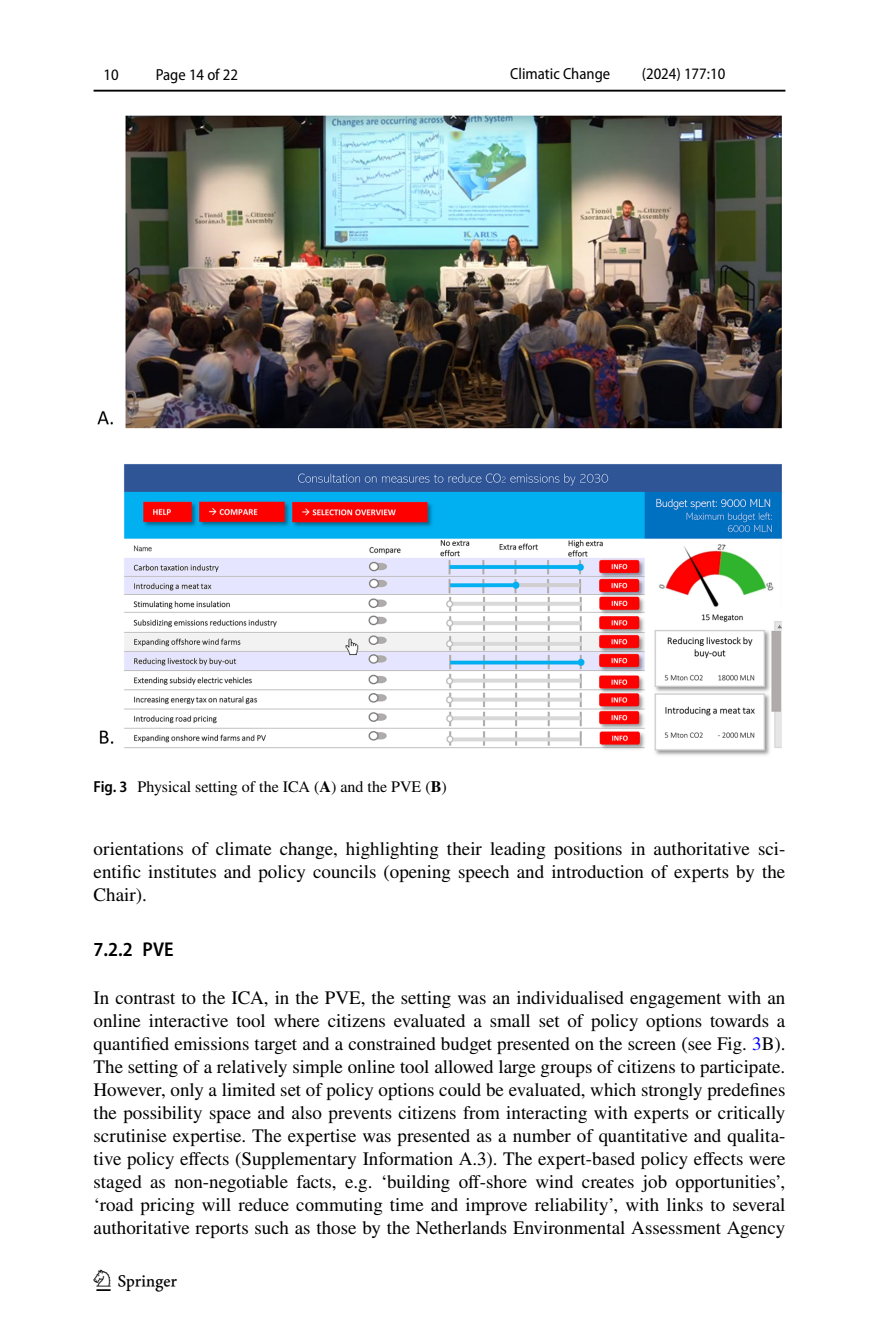
<style>
.page{position:relative;width:879px;height:1333px;background:#fff}
.page>*{position:absolute;margin:0;border:0;box-sizing:border-box;transform-origin:0 0}
.t1{font:30px "Springnew Regular 4";color:#000}
.t2{font:600 semi-condensed 20px "Myriad Pro";color:#000}
.t3{font:19px/23px "STIX";color:#000;text-align:justify}
.t4{font:16px "STIX";color:#000}
.t5{font:semi-condensed 16px "Myriad Pro";color:#000}
.s1{font-family:"Myriad Pro";font-weight:600;font-stretch:semi-condensed}
.s2{font-weight:700}
.s3{color:#00f}
</style>
<div class="page">
<hr style="left:94px;top:90px;width:691px;height:2px;background:#000">
<img style="left:97px;top:116px;width:685px;height:639px">
<p class="t5" style="left:103px;top:66px;width:17px">10</p>
<p class="t5" style="left:156px;top:66px;width:84px">Page 14 of 22</p>
<p class="t5" style="left:510px;top:65px;width:102px">Climatic Change</p>
<p class="t5" style="left:642px;top:65px;width:85px">(2024) 177:10</p>
<p class="t4" style="left:94px;top:776px;width:355px"><span class="s1">Fig. 3</span> Physical setting of the ICA (<span class="s2">A</span>) and the PVE (<span class="s2">B</span>)</p>
<p class="t3" style="left:94px;top:838px;width:693px">orientations of climate change, highlighting their leading positions in authoritative sci&shy;entific institutes and policy councils (opening speech and introduction of experts by the Chair).</p>
<p class="t2" style="left:94px;top:938px;width:81px">7.2.2 PVE</p>
<p class="t3" style="left:94px;top:986px;width:693px">In contrast to the ICA, in the PVE, the setting was an individualised engagement with an online interactive tool where citizens evaluated a small set of policy options towards a quantified emissions target and a constrained budget presented on the screen (see Fig. <span class="s3">3</span>B).<br>The setting of a relatively simple online tool allowed large groups of citizens to participate.<br>However, only a limited set of policy options could be evaluated, which strongly predefines the possibility space and also prevents citizens from interacting with experts or critically scrutinise expertise. The expertise was presented as a number of quantitative and qualita&shy;tive policy effects (Supplementary Information A.3). The expert-based policy effects were staged as non-negotiable facts, e.g. ‘building off-shore wind creates job opportunities’, ‘road pricing will reduce commuting time and improve reliability’, with links to several authoritative reports such as those by the Netherlands Environmental Assessment Agency</p>
<h1 class="t1" style="left:96px;top:1269px;width:83px">1 3</h1>
</div>
